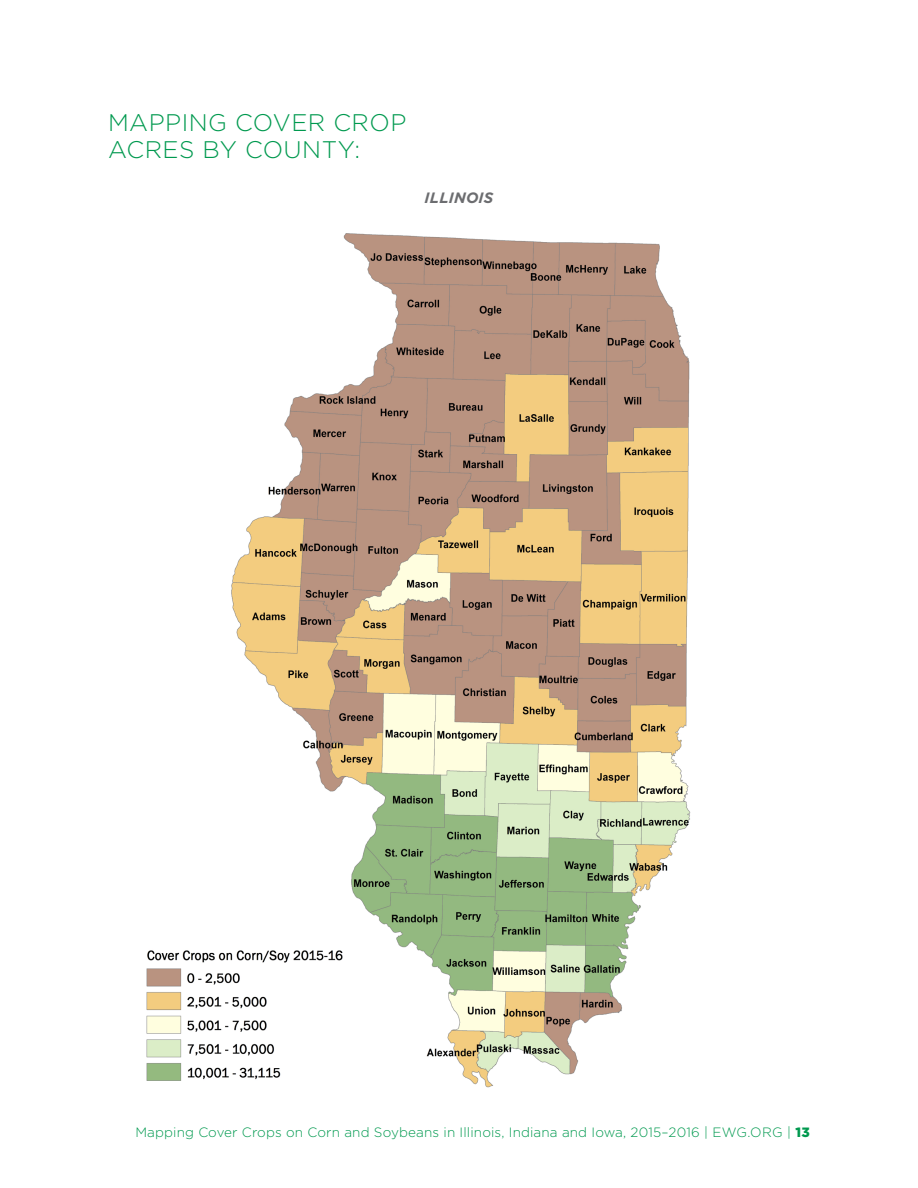
<style>
.page{position:relative;width:918px;height:1188px;background:#fff}
.page>*{position:absolute;margin:0;border:0;box-sizing:border-box;transform-origin:0 0}
.Subtitle{font:300 24px/27px "Gotham";letter-spacing:.02em;color:#00994f}
.table_title{font:italic 700 15px "Gotham";letter-spacing:.01em;color:#6c6d70}
.t1{font:300 13.5px "Gotham";letter-spacing:.01em;color:#00994f}
.s1{font-weight:900}
</style>
<div class="page">
<img style="left:146px;top:233px;width:545px;height:855px">
<p class="Subtitle" style="left:108px;top:108px;width:300px">MAPPING COVER CROP<br>ACRES BY COUNTY:</p>
<p class="table_title" style="left:425px;top:187px;width:70px">ILLINOIS</p>
<p class="t1" style="left:135px;top:1124px;width:676px">Mapping Cover Crops on Corn and Soybeans in Illinois, Indiana and Iowa, 2015–2016 | EWG.ORG | <span class="s1">13</span></p>
</div>
